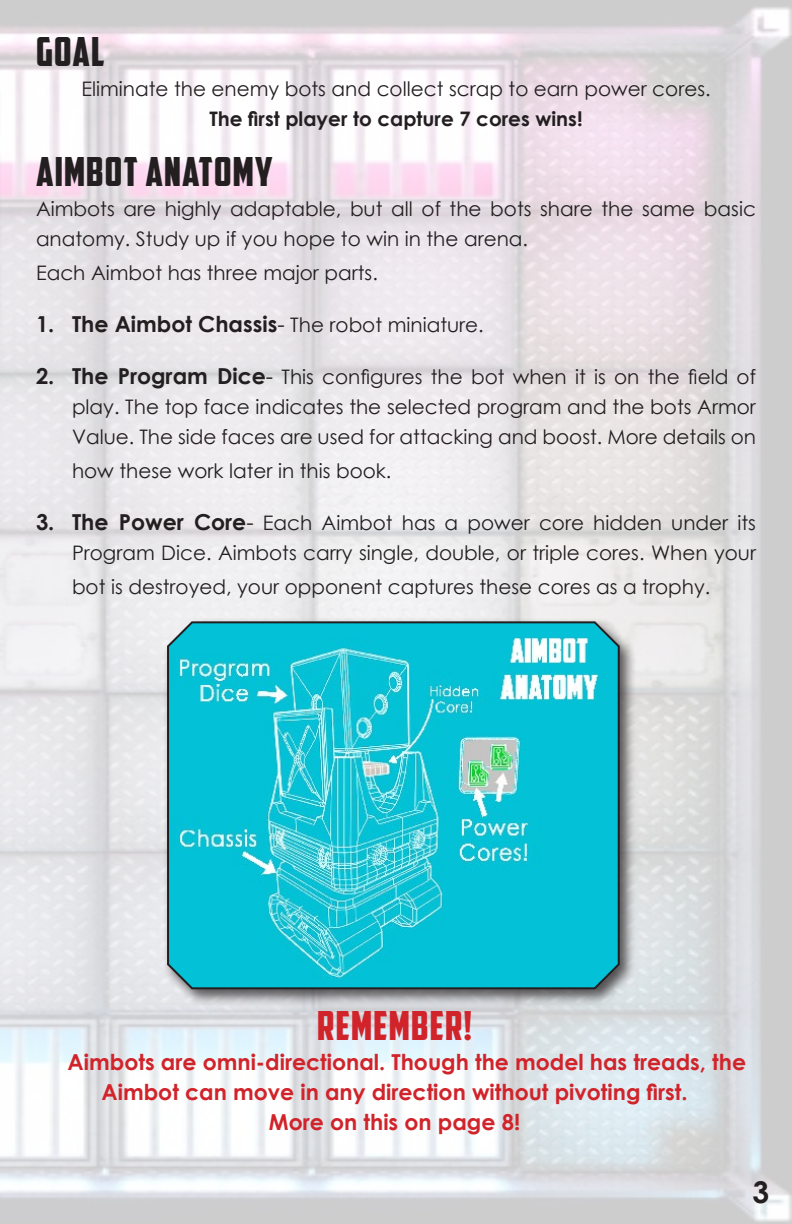
<style>
.page{position:relative;width:792px;height:1224px;background:#fff}
.page>*{position:absolute;margin:0;border:0;box-sizing:border-box;transform-origin:0 0}
.t1{font:40px "American Captain";letter-spacing:.03em;color:#231f20}
.t2{font:40px "American Captain";letter-spacing:.03em;color:#d1232a}
.t3{font:700 30px "Century Gothic";color:#231f20}
.t4{font:700 22px/30px "Century Gothic";color:#d1232a}
.t5{font:700 22px "Century Gothic";color:#231f20}
.t6{font:20px/30px "Century Gothic";color:#231f20}
.t7{font:700 20px "Century Gothic";color:#231f20}
.s1{font-weight:400}
.s2{font-weight:400;font-size:20px}
.s3{font-weight:700;font-size:22px}
.s4{font-size:22px}
</style>
<div class="page">
<hr style="left:0;top:37px;width:2px;height:313px;background:#231f20;opacity:.75">
<div style="left:162px;top:617px;width:475px;height:389px;background:#231f20;opacity:.75"></div>
<svg style="left:166px;top:620px;width:455px;height:370px;background:#21c3d5"></svg>
<p class="t1" style="left:36px;top:28px;width:70px">GOAL</p>
<p class="t6" style="left:81px;top:73px;width:631px">Eliminate the enemy bots and collect scrap to earn power cores.</p>
<p class="t7" style="left:209px;top:104px;width:375px">The first player to capture 7 cores wins!</p>
<p class="t1" style="left:36px;top:148px;width:239px">AIMBOT ANATOMY</p>
<p class="t6" style="left:36px;top:193px;width:721px">Aimbots are highly adaptable, but all of the bots share the same basic anatomy. Study up if you hope to win in the arena.</p>
<p class="t6" style="left:36px;top:257px;width:343px">Each Aimbot has three major parts.</p>
<p class="t5" style="left:36px;top:307px;width:449px">1. The Aimbot Chassis<span class="s1">-</span> <span class="s2">The robot miniature.</span></p>
<p class="t6" style="left:72px;top:361px;width:686px;text-align:justify;text-indent:-36px"><span class="s3">2. The Program Dice</span><span class="s4">-</span> This configures the bot when it is on the field of play. The top face indicates the selected program and the bots Armor Value. The side faces are used for attacking and boost. More details on</p>
<p class="t6" style="left:72px;top:455px;width:321px">how these work later in this book.</p>
<p class="t6" style="left:36px;top:507px;width:722px;text-align:right"><span class="s3">3. The Power Core</span><span class="s4">-</span> Each Aimbot has a power core hidden under its<br>Program Dice. Aimbots carry single, double, or triple cores. When your</p>
<p class="t6" style="left:72px;top:571px;width:640px">bot is destroyed, your opponent captures these cores as a trophy.</p>
<p class="t2" style="left:317px;top:1002px;width:156px">REMEMBER!</p>
<p class="t4" style="left:102px;top:1047px;width:646px;text-indent:-34px">Aimbots are omni-directional. Though the model has treads, the<br>Aimbot can move in any direction without pivoting first.</p>
<p class="t4" style="left:269px;top:1107px;width:253px">More on this on page 8!</p>
<h2 class="t3" style="left:753px;top:1170px;width:18px">3</h2>
</div>
